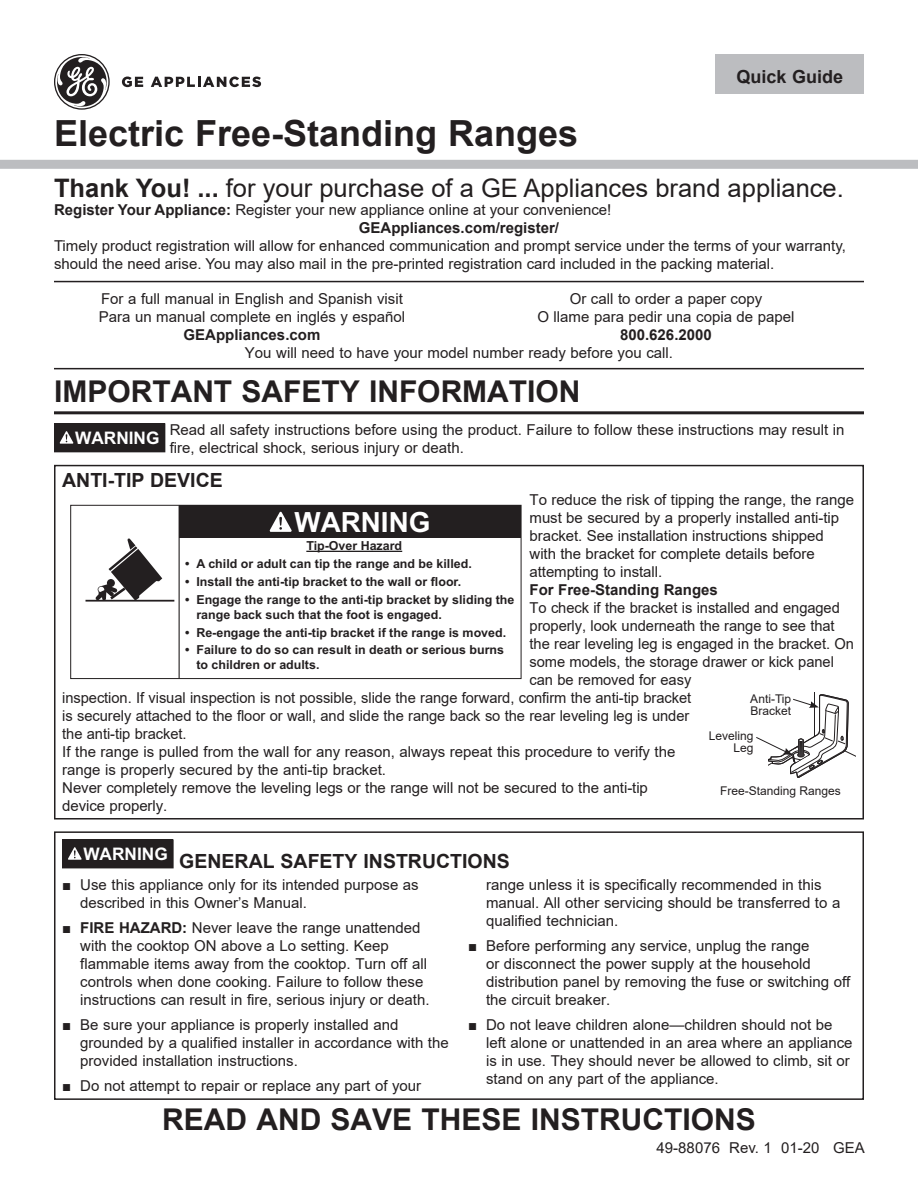
<style>
.page{position:relative;width:918px;height:1188px;background:#fff}
.page>*{position:absolute;margin:0;border:0;box-sizing:border-box;transform-origin:0 0}
.t1{font:700 36px "Arial";color:#231f20}
.t2{font:700 30px "Arial";color:#231f20}
.t3{font:700 27.75px "Arial";color:#fff}
.t4{font:25.5px "Arial";color:#231f20}
.t5{font:700 19.5px "Arial";color:#231f20}
.t6{font:700 18px "Arial";color:#231f20}
.t7{font:700 17.25px "Arial";color:#fff}
.t8{font:15px/18px "Arial";color:#231f20}
.t9{font:700 15px/18px "Arial";color:#231f20}
.t10{font:700 12.45px/15.1px "Arial";color:#231f20}
.t11{font:12px/12px "Arial";color:#231f20}
.s1{font-weight:700}
.s2{font-weight:400}
</style>
<div class="page">
<hr style="left:54px;top:411px;width:810px;height:3px;background:#231f20">
<div style="left:54px;top:424px;width:111px;height:28px;background:#231f20"></div>
<svg style="left:60px;top:431px;width:13px;height:13px"></svg>
<hr style="left:54px;top:368px;width:810px;height:1px;background:#231f20">
<hr style="left:54px;top:281px;width:810px;height:1px;background:#231f20">
<svg style="left:54px;top:54px;width:56px;height:56px"></svg>
<svg style="left:122px;top:77px;width:21px;height:10px"></svg>
<svg style="left:151px;top:77px;width:110px;height:10px"></svg>
<div style="left:716px;top:54px;width:148px;height:40px;background:#bcbdc0"></div>
<div style="left:0;top:160px;width:918px;height:9px;background:#bcbdc0"></div>
<div style="left:54px;top:465px;width:810px;height:355px;border:2px solid #231f20"></div>
<svg style="left:96px;top:538px;width:66px;height:62px"></svg>
<hr style="left:86px;top:600px;width:88px;height:2px;background:#231f20">
<hr style="left:306px;top:551px;width:96px;height:1px;background:#231f20">
<div style="left:70px;top:505px;width:452px;height:174px;border:1px solid #231f20"></div>
<div style="left:179px;top:505px;width:342px;height:33px;background:#231f20"></div>
<hr style="left:179px;top:505px;width:1px;height:174px;background:#231f20">
<svg style="left:269px;top:511px;width:23px;height:21px"></svg>
<svg style="left:756px;top:693px;width:100px;height:85px"></svg>
<div style="left:62px;top:840px;width:111px;height:28px;background:#231f20"></div>
<svg style="left:68px;top:847px;width:14px;height:13px"></svg>
<div style="left:54px;top:831px;width:810px;height:269px;border:2px solid #231f20"></div>
<h1 class="t1" style="left:54px;top:108px;width:526px">Electric Free-Standing Ranges</h1>
<p class="t6" style="left:736px;top:64px;width:108px">Quick Guide</p>
<h3 class="t4" style="left:54px;top:171px;width:791px"><span class="s1">Thank You! ...</span> for your purchase of a GE Appliances brand appliance.</h3>
<p class="t9" style="left:359px;top:201px;width:254px;text-indent:-305px">Register Your Appliance: <span class="s2">Register your new appliance online at your convenience!<br></span>GEAppliances.com/register/</p>
<p class="t8" style="left:54px;top:237px;width:794px">Timely product registration will allow for enhanced communication and prompt service under the terms of your warranty, should the need arise. You may also mail in the pre-printed registration card included in the packing material.</p>
<p class="t8" style="left:537px;top:289px;width:259px;text-align:center">Or call to order a paper copy<br>O llame para pedir una copia de papel</p>
<p class="t9" style="left:620px;top:326px;width:93px">800.626.2000</p>
<p class="t8" style="left:245px;top:343px;width:430px">You will need to have your model number ready before you call.</p>
<p class="t8" style="left:99px;top:289px;width:308px">For a full manual in English and Spanish visit<br>Para un manual complete en inglés y español</p>
<p class="t9" style="left:184px;top:326px;width:138px">GEAppliances.com</p>
<h2 class="t2" style="left:54px;top:370px;width:528px">IMPORTANT SAFETY INFORMATION</h2>
<p class="t7" style="left:75px;top:426px;width:86px">WARNING</p>
<p class="t8" style="left:170px;top:421px;width:676px">Read all safety instructions before using the product. Failure to follow these instructions may result in fire, electrical shock, serious injury or death.</p>
<h3 class="t5" style="left:62px;top:467px;width:162px">ANTI-TIP DEVICE</h3>
<p class="t8" style="left:530px;top:491px;width:326px">To reduce the risk of tipping the range, the range must be secured by a properly installed anti-tip bracket. See installation instructions shipped with the bracket for complete details before attempting to install.</p>
<p class="t9" style="left:530px;top:581px;width:190px">For Free-Standing Ranges</p>
<p class="t8" style="left:530px;top:599px;width:312px">To check if the bracket is installed and engaged</p>
<p class="t8" style="left:530px;top:617px;width:307px">properly, look underneath the range to see that</p>
<p class="t8" style="left:530px;top:635px;width:326px">the rear leveling leg is engaged in the bracket. On</p>
<p class="t8" style="left:530px;top:653px;width:306px">some models, the storage drawer or kick panel</p>
<p class="t8" style="left:530px;top:671px;width:163px">can be removed for easy</p>
<p class="t8" style="left:62px;top:689px;width:630px">inspection. If visual inspection is not possible, slide the range forward, confirm the anti-tip bracket</p>
<p class="t8" style="left:62px;top:707px;width:629px">is securely attached to the floor or wall, and slide the range back so the rear leveling leg is under</p>
<p class="t8" style="left:62px;top:725px;width:126px">the anti-tip bracket.</p>
<p class="t8" style="left:62px;top:743px;width:615px">If the range is pulled from the wall for any reason, always repeat this procedure to verify the</p>
<p class="t8" style="left:62px;top:761px;width:325px">range is properly secured by the anti-tip bracket.</p>
<p class="t8" style="left:62px;top:779px;width:587px">Never completely remove the leveling legs or the range will not be secured to the anti-tip</p>
<p class="t8" style="left:62px;top:797px;width:107px">device properly.</p>
<h3 class="t3" style="left:294px;top:504px;width:137px">WARNING</h3>
<p class="t10" style="left:306px;top:538px;width:97px">Tip-Over Hazard</p>
<p class="t10" style="left:185px;top:557px;width:288px">• A child or adult can tip the range and be killed.</p>
<p class="t10" style="left:185px;top:574px;width:277px">• Install the anti-tip bracket to the wall or floor.</p>
<p class="t10" style="left:196px;top:592px;width:320px;text-indent:-11px">• Engage the range to the anti-tip bracket by sliding the range back such that the foot is engaged.</p>
<p class="t10" style="left:185px;top:625px;width:322px">• Re-engage the anti-tip bracket if the range is moved.</p>
<p class="t10" style="left:196px;top:643px;width:309px;text-indent:-11px">• Failure to do so can result in death or serious burns to children or adults.</p>
<p class="t11" style="left:750px;top:693px;width:42px">Anti-Tip<br>Bracket</p>
<p class="t11" style="left:709px;top:730px;width:46px;text-align:right">Leveling<br>Leg</p>
<p class="t11" style="left:720px;top:785px;width:122px">Free-Standing Ranges</p>
<h3 class="t5" style="left:83px;top:848px;width:428px"><sup>WARNING</sup> GENERAL SAFETY INSTRUCTIONS</h3>
<p class="t8" style="left:80px;top:876px;width:340px;text-indent:-18px">■ Use this appliance only for its intended purpose as described in this Owner’s Manual.</p>
<p class="t8" style="left:80px;top:919px;width:351px;text-indent:-18px">■ <span class="s1">FIRE HAZARD:</span> Never leave the range unattended with the cooktop ON above a Lo setting. Keep flammable items away from the cooktop. Turn off all controls when done cooking. Failure to follow these instructions can result in fire, serious injury or death.</p>
<p class="t8" style="left:80px;top:1016px;width:370px;text-indent:-18px">■ Be sure your appliance is properly installed and grounded by a qualified installer in accordance with the provided installation instructions.</p>
<p class="t8" style="left:62px;top:1076px;width:361px">■ Do not attempt to repair or replace any part of your</p>
<p class="t8" style="left:486px;top:876px;width:356px">range unless it is specifically recommended in this manual. All other servicing should be transferred to a qualified technician.</p>
<p class="t8" style="left:486px;top:937px;width:366px;text-indent:-18px">■ Before performing any service, unplug the range<br>or disconnect the power supply at the household distribution panel by removing the fuse or switching off the circuit breaker.</p>
<p class="t8" style="left:486px;top:1016px;width:368px;text-indent:-18px">■ Do not leave children alone—children should not be left alone or unattended in an area where an appliance is in use. They should never be allowed to climb, sit or stand on any part of the appliance.</p>
<h2 class="t2" style="left:162px;top:1099px;width:595px">READ AND SAVE THESE INSTRUCTIONS</h2>
<p class="t8" style="left:657px;top:1139px;width:210px">49-88076 Rev. 1 01-20 GEA</p>
</div>
